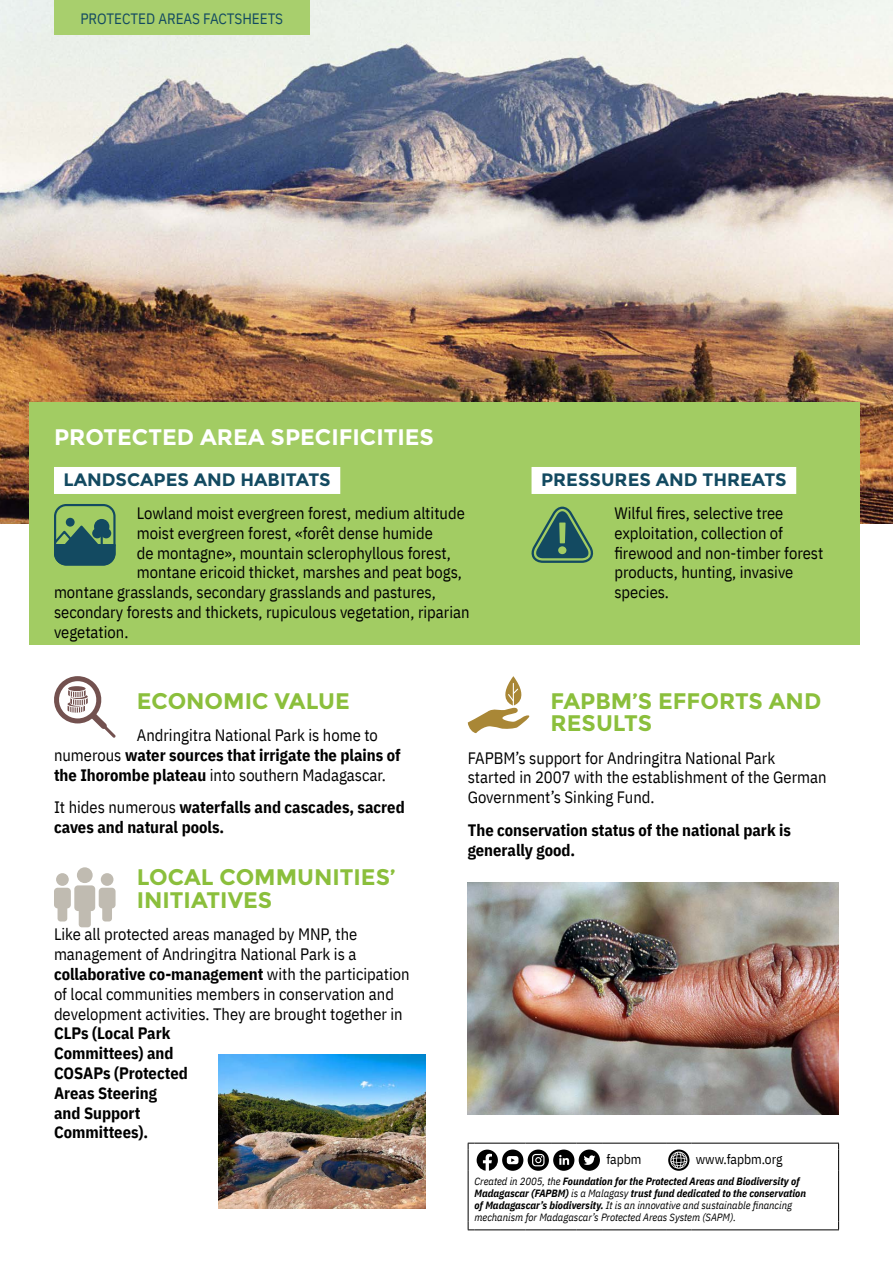
<style>
.page{position:relative;width:893px;height:1263px;background:#fff}
.page>*{position:absolute;margin:0;border:0;box-sizing:border-box;transform-origin:0 0}
.titre{font:700 22.5px/22.5px "Montserrat";color:#8bbf3c}
.titre-2{font:700 22.5px "Montserrat";color:#fff}
.texte{font:700 22.5px/22.5px "Montserrat";color:#8bbf3c}
.sous-titre_encadré{font:700 18px "Montserrat";color:#134a61}
.texte-2{font:16.5px/19.8px "IBM Plex Sans Cond";color:#000}
.texte-3{font:700 16.5px/19.8px "IBM Plex Sans Cond";color:#000}
.t1{font:15px "IBM Plex Sans Cond";color:#134a61}
.t2{font:13.5px "IBM Plex Sans Cond";color:#000}
.texte_FAPBM{font:italic 700 10.5px/12px "IBM Plex Sans Cond";color:#000}
.s1{font-weight:700}
.s2{font-weight:400}
</style>
<div class="page">
<img style="left:0;top:0;width:893px;height:523px">
<svg style="left:468px;top:676px;width:61px;height:57px"></svg>
<div style="left:30px;top:402px;width:830px;height:242px;background:#a2cc63"></div>
<svg style="left:54px;top:676px;width:62px;height:62px"></svg>
<div style="left:531px;top:467px;width:265px;height:27px;background:#fff"></div>
<div style="left:54px;top:467px;width:286px;height:27px;background:#fff"></div>
<div style="left:77px;top:867px;width:16px;height:16px;background:#c0bbb1;border-radius:50%"></div>
<svg style="left:74px;top:885px;width:21px;height:42px"></svg>
<div style="left:56px;top:873px;width:13px;height:13px;background:#c0bbb1;border-radius:50%"></div>
<div style="left:54px;top:888px;width:17px;height:20px;background:#c0bbb1;border-radius:4px"></div>
<div style="left:58px;top:895px;width:9px;height:26px;background:#c0bbb1;border-radius:3px"></div>
<div style="left:101px;top:873px;width:12px;height:13px;background:#c0bbb1;border-radius:50%"></div>
<div style="left:99px;top:888px;width:17px;height:20px;background:#c0bbb1;border-radius:4px"></div>
<div style="left:102px;top:895px;width:10px;height:26px;background:#c0bbb1;border-radius:3px"></div>
<svg style="left:54px;top:504px;width:62px;height:61px"></svg>
<svg style="left:531px;top:507px;width:62px;height:56px"></svg>
<img style="left:468px;top:883px;width:371px;height:231px">
<img style="left:218px;top:1054px;width:207px;height:155px">
<div style="left:54px;top:0;width:256px;height:34px;background:#a8cf6d"></div>
<hr style="left:602px;top:1143px;width:64px;height:1px;background:#000">
<hr style="left:692px;top:1143px;width:147px;height:1px;background:#000">
<svg style="left:838px;top:1143px;width:1px;height:28px"></svg>
<hr style="left:468px;top:1171px;width:1px;height:50px;background:#000">
<hr style="left:838px;top:1171px;width:1px;height:50px;background:#000">
<svg style="left:468px;top:1221px;width:134px;height:9px"></svg>
<hr style="left:602px;top:1229px;width:64px;height:1px;background:#000">
<svg style="left:666px;top:1229px;width:26px;height:1px"></svg>
<hr style="left:692px;top:1229px;width:147px;height:1px;background:#000">
<svg style="left:468px;top:1143px;width:134px;height:28px"></svg>
<svg style="left:666px;top:1143px;width:26px;height:28px"></svg>
<p class="t1" style="left:80px;top:8px;width:204px">PROTECTED AREAS FACTSHEETS</p>
<p class="titre-2" style="left:54px;top:424px;width:381px">PROTECTED AREA SPECIFICITIES</p>
<p class="sous-titre_encadré" style="left:64px;top:469px;width:269px">LANDSCAPES AND HABITATS</p>
<p class="texte-2" style="left:137px;top:502px;width:330px">Lowland moist evergreen forest, medium altitude</p>
<p class="texte-2" style="left:137px;top:522px;width:298px">moist evergreen forest, «forêt dense humide</p>
<p class="texte-2" style="left:137px;top:541px;width:316px">de montagne», mountain sclerophyllous forest,</p>
<p class="texte-2" style="left:137px;top:561px;width:327px">montane ericoid thicket, marshes and peat bogs,</p>
<p class="texte-2" style="left:54px;top:581px;width:383px">montane grasslands, secondary grasslands and pastures,</p>
<p class="texte-2" style="left:54px;top:601px;width:417px">secondary forests and thickets, rupiculous vegetation, riparian</p>
<p class="texte-2" style="left:54px;top:621px;width:76px">vegetation.</p>
<p class="sous-titre_encadré" style="left:541px;top:469px;width:247px">PRESSURES AND THREATS</p>
<p class="texte-2" style="left:614px;top:502px;width:211px">Wilful fires, selective tree exploitation, collection of firewood and non-timber forest products, hunting, invasive species.</p>
<p class="titre" style="left:137px;top:689px;width:214px">ECONOMIC VALUE</p>
<p class="texte-2" style="left:54px;top:724px;width:348px;text-indent:83px">Andringitra National Park is home to numerous <span class="s1">water sources that irrigate the plains of the Ihorombe plateau</span> into southern Madagascar.</p>
<p class="texte-3" style="left:54px;top:796px;width:352px"><span class="s2">It hides numerous</span> waterfalls and cascades, sacred caves and natural pools.</p>
<p class="titre" style="left:137px;top:866px;width:260px">LOCAL COMMUNITIES’<br>INITIATIVES</p>
<p class="texte-2" style="left:54px;top:923px;width:357px">Like all protected areas managed by MNP, the management of Andringitra National Park is a <span class="s1">collaborative co-management</span> with the participation of local communities members in conservation and development activities. They are brought together in<br><span class="s1">CLPs (Local Park<br>Committees) and<br>COSAPs (Protected<br>Areas Steering<br>and Support<br>Committees).</span></p>
<p class="texte" style="left:551px;top:689px;width:272px">FAPBM’S EFFORTS AND<br>RESULTS</p>
<p class="texte-2" style="left:468px;top:746px;width:360px">FAPBM’s support for Andringitra National Park started in 2007 with the establishment of the German<br>Government’s Sinking Fund.</p>
<p class="texte-3" style="left:468px;top:819px;width:325px">The conservation status of the national park is generally good.</p>
<p class="t2" style="left:606px;top:1149px;width:37px">fapbm</p>
<p class="t2" style="left:696px;top:1149px;width:88px">www.fapbm.org</p>
<p class="texte_FAPBM" style="left:474px;top:1175px;width:333px"><span class="s2">Created in 2005, the</span> Foundation for the Protected Areas and Biodiversity of Madagascar (FAPBM) <span class="s2">is a Malagasy</span> trust fund dedicated to the conservation of Madagascar’s biodiversity. <span class="s2">It is an innovative and sustainable financing mechanism for Madagascar’s Protected Areas System (SAPM).</span></p>
</div>
